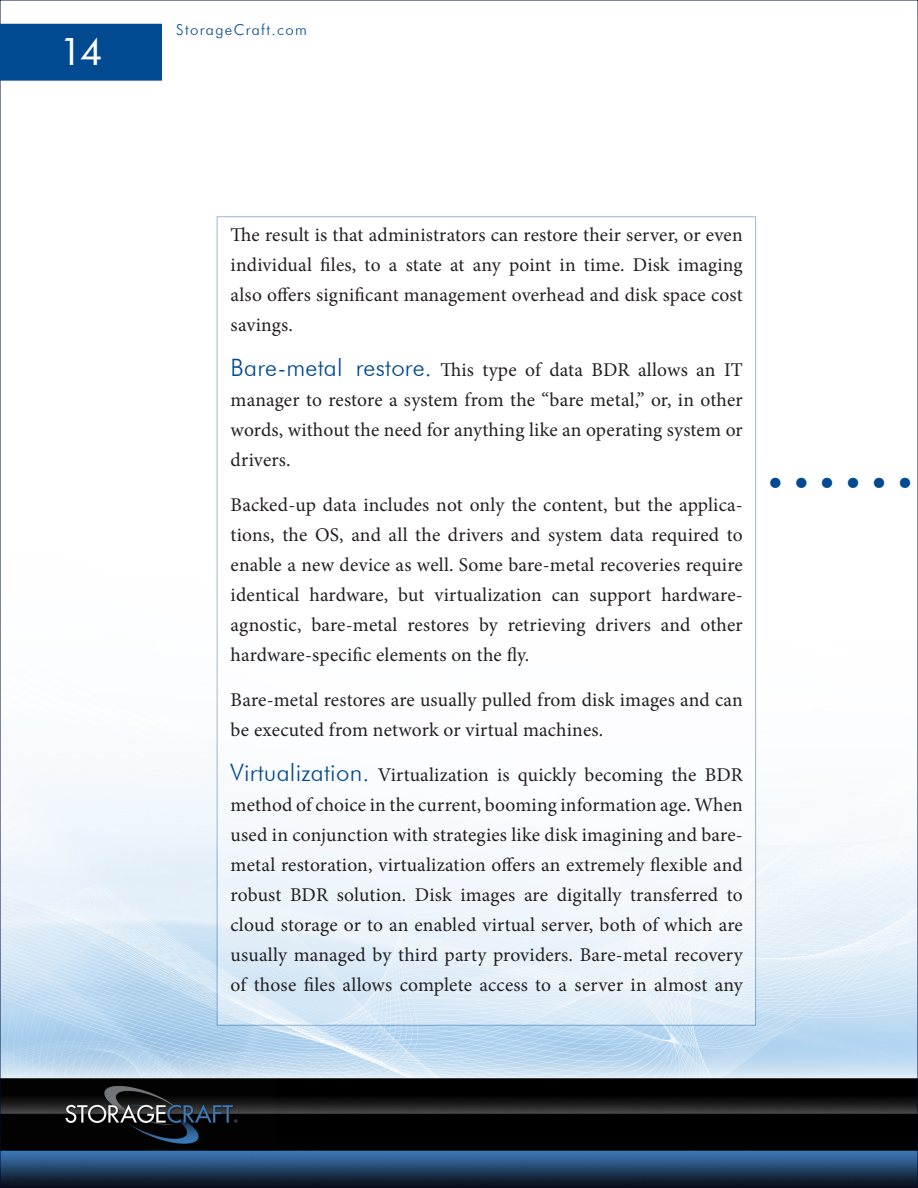
<style>
.page{position:relative;width:918px;height:1188px;background:#fff}
.page>*{position:absolute;margin:0;border:0;box-sizing:border-box;transform-origin:0 0}
.t1{font:500 36px "Futura";color:#fff}
.t2{font:27px "Futura";color:#014990}
.Body{font:19.5px/30px "Minion Pro";letter-spacing:.01em;color:#231f20;text-align:justify}
.t3{font:300 15px "Futura BT";letter-spacing:.09em;color:#014990}
.s1{font-family:"Futura BT";font-weight:300;font-size:24px;color:#014990}
</style>
<div class="page">
<img style="left:2px;top:23px;width:914px;height:1163px">
<svg style="left:217px;top:216px;width:539px;height:810px"></svg>
<div style="left:1px;top:25px;width:160px;height:55px;background:#014990"></div>
<div style="left:0;top:24px;width:162px;height:57px;border:2px solid #014990"></div>
<h1 class="t1" style="left:60px;top:28px;width:43px">14</h1>
<p class="t3" style="left:176px;top:21px;width:132px">StorageCraft.com</p>
<p class="Body" style="left:231px;top:220px;width:514px">The result is that administrators can restore their server, or even individual files, to a state at any point in time. Disk imaging also offers significant management overhead and disk space cost savings.</p>
<p class="Body" style="left:231px;top:355px;width:514px"><span class="s1">Bare-metal restore.</span> This type of data BDR allows an IT manager to restore a system from the “bare metal,” or, in other words, without the need for anything like an operating system or drivers.</p>
<p class="Body" style="left:231px;top:490px;width:514px">Backed-up data includes not only the content, but the applica&shy;tions, the OS, and all the drivers and system data required to enable a new device as well. Some bare-metal recoveries require identical hardware, but virtualization can support hardware&shy;agnostic, bare-metal restores by retrieving drivers and other hardware-specific elements on the fly.</p>
<p class="Body" style="left:231px;top:685px;width:514px">Bare-metal restores are usually pulled from disk images and can be executed from network or virtual machines.</p>
<p class="Body" style="left:231px;top:760px;width:514px"><span class="s1">Virtualization.</span> Virtualization is quickly becoming the BDR method of choice in the current, booming information age. When used in conjunction with strategies like disk imagining and bare&shy;metal restoration, virtualization offers an extremely flexible and robust BDR solution. Disk images are digitally transferred to cloud storage or to an enabled virtual server, both of which are usually managed by third party providers. Bare-metal recovery of those files allows complete access to a server in almost any</p>
<h2 class="t2" style="left:767px;top:464px;width:147px">• • • • • •</h2>
</div>
